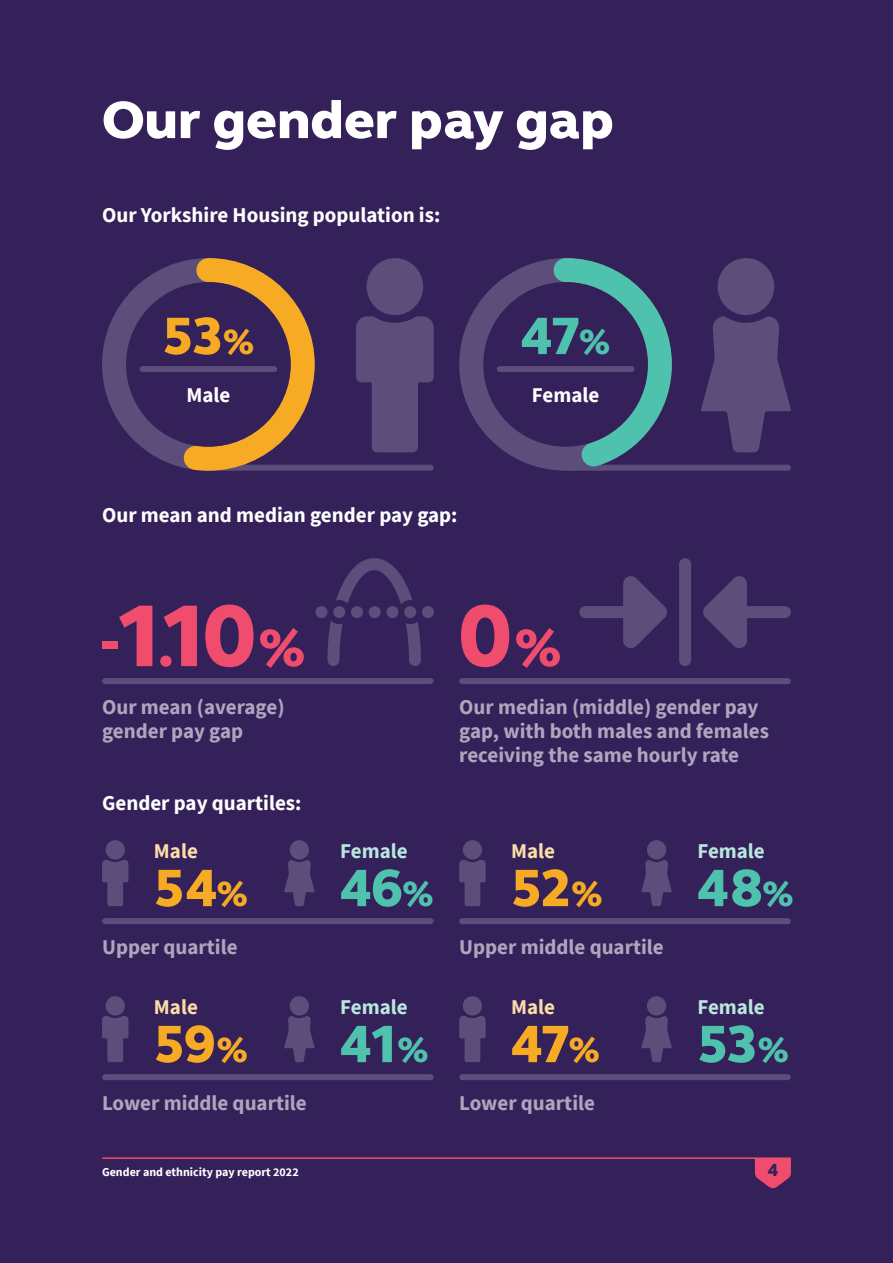
<style>
.page{position:relative;width:893px;height:1263px;background:#34215a}
.page>*{position:absolute;margin:0;border:0;box-sizing:border-box;transform-origin:0 0}
.t1{font:800 90px "FS Elliot";color:#f04d6e}
.t2{font:800 54px "FS Elliot";color:#fff}
.t3{font:800 54px "FS Elliot";letter-spacing:-.025em;color:#f7ab24}
.t4{font:800 54px "FS Elliot";letter-spacing:-.03em;color:#4fc2ad}
.t5{font:800 54px "FS Elliot";color:#f04d6e}
.t6{font:700 21px/24px "Source Sans Pro";color:#ada6bd}
.t7{font:700 21px "Source Sans Pro";color:#fff}
.t8{font:700 21px "Source Sans Pro";color:#b9e7de}
.t9{font:700 21px "Source Sans Pro";color:#fcdda7}
.t10{font:800 18px "FS Elliot";color:#34215a}
.t11{font:700 12px "Source Sans Pro";color:#fff}
.s1{font-size:36px}
.s2{font-size:90px}
.s3{font-size:54px}
</style>
<div class="page">
<svg style="left:755px;top:1158px;width:36px;height:30px"></svg>
<hr style="left:103px;top:1157px;width:687px;height:2px;background:#f04d6e">
<svg style="left:701px;top:258px;width:90px;height:194px"></svg>
<svg style="left:356px;top:258px;width:78px;height:194px"></svg>
<div style="left:106px;top:840px;width:19px;height:19px;background:#5c4e7a;border-radius:50%"></div>
<svg style="left:102px;top:860px;width:26px;height:46px"></svg>
<div style="left:106px;top:996px;width:19px;height:19px;background:#5c4e7a;border-radius:50%"></div>
<svg style="left:102px;top:1016px;width:26px;height:46px"></svg>
<div style="left:463px;top:840px;width:19px;height:19px;background:#5c4e7a;border-radius:50%"></div>
<svg style="left:459px;top:860px;width:27px;height:46px"></svg>
<div style="left:463px;top:996px;width:19px;height:19px;background:#5c4e7a;border-radius:50%"></div>
<svg style="left:459px;top:1016px;width:27px;height:46px"></svg>
<div style="left:105px;top:678px;width:326px;height:6px;background:#5c4e7a"></div>
<div style="left:207px;top:465px;width:224px;height:6px;background:#5c4e7a"></div>
<div style="left:569px;top:465px;width:219px;height:6px;background:#5c4e7a"></div>
<div style="left:462px;top:678px;width:326px;height:6px;background:#5c4e7a"></div>
<div style="left:679px;top:564px;width:12px;height:96px;background:#5c4e7a"></div>
<div style="left:726px;top:606px;width:59px;height:12px;background:#5c4e7a"></div>
<svg style="left:703px;top:576px;width:44px;height:72px"></svg>
<div style="left:585px;top:606px;width:59px;height:12px;background:#5c4e7a"></div>
<svg style="left:623px;top:576px;width:44px;height:72px"></svg>
<svg style="left:324px;top:558px;width:102px;height:108px"></svg>
<div style="left:398px;top:600px;width:24px;height:24px;background:#34215a;border-radius:50%"></div>
<div style="left:404px;top:606px;width:12px;height:12px;background:#5c4e7a;border-radius:50%"></div>
<div style="left:327px;top:600px;width:24px;height:24px;background:#34215a;border-radius:50%"></div>
<div style="left:333px;top:606px;width:12px;height:12px;background:#5c4e7a;border-radius:50%"></div>
<div style="left:386px;top:606px;width:12px;height:12px;background:#5c4e7a;border-radius:50%"></div>
<div style="left:351px;top:606px;width:12px;height:12px;background:#5c4e7a;border-radius:50%"></div>
<div style="left:369px;top:606px;width:12px;height:12px;background:#5c4e7a;border-radius:50%"></div>
<div style="left:422px;top:606px;width:12px;height:12px;background:#5c4e7a;border-radius:50%"></div>
<div style="left:316px;top:606px;width:12px;height:12px;background:#5c4e7a;border-radius:50%"></div>
<div style="left:105px;top:918px;width:326px;height:6px;background:#5c4e7a"></div>
<div style="left:105px;top:1074px;width:326px;height:6px;background:#5c4e7a"></div>
<div style="left:462px;top:918px;width:326px;height:6px;background:#5c4e7a"></div>
<div style="left:462px;top:1074px;width:326px;height:6px;background:#5c4e7a"></div>
<div style="left:102px;top:258px;width:213px;height:213px;background:#5c4e7a;border-radius:50%"></div>
<div style="left:459px;top:258px;width:213px;height:213px;background:#5c4e7a;border-radius:50%"></div>
<svg style="left:169px;top:258px;width:158px;height:213px"></svg>
<svg style="left:542px;top:258px;width:142px;height:213px"></svg>
<div style="left:126px;top:282px;width:165px;height:165px;background:#34215a;border-radius:50%"></div>
<div style="left:483px;top:282px;width:165px;height:165px;background:#34215a;border-radius:50%"></div>
<div style="left:142px;top:366px;width:132px;height:6px;background:#5c4e7a"></div>
<div style="left:500px;top:366px;width:131px;height:6px;background:#5c4e7a"></div>
<svg style="left:284px;top:860px;width:31px;height:46px"></svg>
<div style="left:290px;top:840px;width:19px;height:19px;background:#5c4e7a;border-radius:50%"></div>
<svg style="left:284px;top:1016px;width:31px;height:46px"></svg>
<div style="left:290px;top:996px;width:19px;height:19px;background:#5c4e7a;border-radius:50%"></div>
<svg style="left:641px;top:860px;width:31px;height:46px"></svg>
<div style="left:647px;top:840px;width:19px;height:19px;background:#5c4e7a;border-radius:50%"></div>
<svg style="left:641px;top:1016px;width:31px;height:46px"></svg>
<div style="left:647px;top:996px;width:19px;height:19px;background:#5c4e7a;border-radius:50%"></div>
<h2 class="t2" style="left:102px;top:84px;width:513px">Our gender pay gap</h2>
<p class="t7" style="left:102px;top:201px;width:340px">Our Yorkshire Housing population is:</p>
<h2 class="t3" style="left:163px;top:300px;width:93px">53<span class="s1">%</span></h2>
<h2 class="t4" style="left:521px;top:300px;width:91px">47<span class="s1">%</span></h2>
<p class="t7" style="left:186px;top:381px;width:45px">Male</p>
<p class="t7" style="left:532px;top:381px;width:69px">Female</p>
<p class="t7" style="left:102px;top:501px;width:357px">Our mean and median gender pay gap:</p>
<h2 class="t5" style="left:101px;top:612px;width:205px">-<span class="s2">1</span>.<span class="s2">10</span>%</h2>
<h1 class="t1" style="left:459px;top:575px;width:104px">0<span class="s3">%</span></h1>
<p class="t6" style="left:102px;top:695px;width:184px">Our mean (average) gender pay gap</p>
<p class="t6" style="left:459px;top:695px;width:311px">Our median (middle) gender pay gap, with both males and females receiving the same hourly rate</p>
<p class="t7" style="left:102px;top:789px;width:201px">Gender pay quartiles:</p>
<p class="t9" style="left:154px;top:837px;width:45px">Male</p>
<p class="t8" style="left:340px;top:837px;width:69px">Female</p>
<p class="t9" style="left:511px;top:837px;width:45px">Male</p>
<p class="t8" style="left:697px;top:837px;width:69px">Female</p>
<h2 class="t3" style="left:154px;top:852px;width:96px">54<span class="s1">%</span></h2>
<h2 class="t4" style="left:340px;top:852px;width:95px">46<span class="s1">%</span></h2>
<h2 class="t3" style="left:511px;top:852px;width:93px">52<span class="s1">%</span></h2>
<h2 class="t4" style="left:697px;top:852px;width:98px">48<span class="s1">%</span></h2>
<p class="t6" style="left:102px;top:935px;width:137px">Upper quartile</p>
<p class="t6" style="left:459px;top:935px;width:206px">Upper middle quartile</p>
<p class="t9" style="left:154px;top:993px;width:45px">Male</p>
<p class="t8" style="left:340px;top:993px;width:69px">Female</p>
<p class="t9" style="left:511px;top:993px;width:45px">Male</p>
<p class="t8" style="left:697px;top:993px;width:69px">Female</p>
<h2 class="t3" style="left:154px;top:1008px;width:96px">59<span class="s1">%</span></h2>
<h2 class="t4" style="left:340px;top:1008px;width:90px">41<span class="s1">%</span></h2>
<h2 class="t3" style="left:511px;top:1008px;width:90px">47<span class="s1">%</span></h2>
<h2 class="t4" style="left:697px;top:1008px;width:93px">53<span class="s1">%</span></h2>
<p class="t6" style="left:102px;top:1091px;width:206px">Lower middle quartile</p>
<p class="t6" style="left:459px;top:1091px;width:137px">Lower quartile</p>
<p class="t11" style="left:102px;top:1164px;width:198px">Gender and ethnicity pay report 2022</p>
<p class="t10" style="left:768px;top:1158px;width:12px">4</p>
</div>
